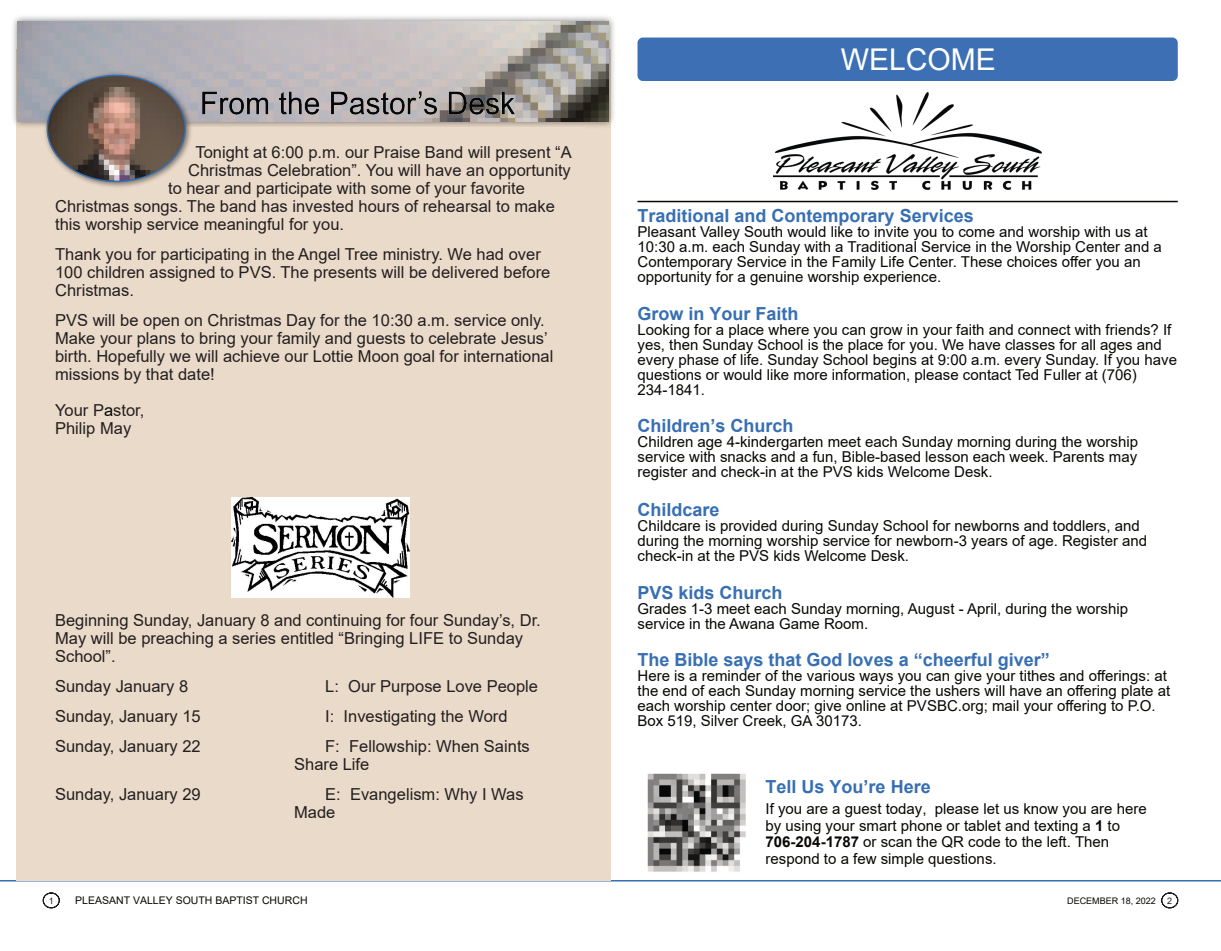
<style>
.page{position:relative;width:1221px;height:951px;background:#fff}
.page>*{position:absolute;margin:0;border:0;box-sizing:border-box;transform-origin:0 0}
.t1{font:30px "Arial";color:#fff}
.t2{font:700 18px "Arial";color:#376fb3}
.t3{font:16.5px/18px "Arial";color:#231f20}
.t4{font:15px/15px "Arial";color:#080704}
.t5{font:10.5px "Arial";color:#080704}
.t6{font:9px "Arial";color:#080704}
.t7{font:9px "Arial";color:#231f20}
.s1{color:#080704}
.s2{font-weight:700}
</style>
<div class="page">
<svg style="left:42px;top:892px;width:18px;height:16px"></svg>
<svg style="left:1161px;top:892px;width:17px;height:16px"></svg>
<hr style="left:0;top:879px;width:1220px;height:2px;background:#376fb3">
<img style="left:647px;top:773px;width:99px;height:99px">
<hr style="left:637px;top:201px;width:540px;height:1px;background:#080704">
<div style="left:637px;top:38px;width:540px;height:43px;background:#3c6fb3;border-radius:5px"></div>
<div style="left:16px;top:50px;width:594px;height:830px;background:#eadac9"></div>
<img style="left:13px;top:16px;width:601px;height:113px">
<img style="left:18px;top:21px;width:591px;height:101px">
<div style="left:43px;top:127px;width:540px;height:338px;background:#eadac9"></div>
<img style="left:232px;top:497px;width:178px;height:100px">
<img style="left:43px;top:71px;width:151px;height:116px">
<img style="left:47px;top:75px;width:138px;height:106px;border-radius:50%">
<img style="left:202px;top:92px;width:312px;height:23px">
<img style="left:773px;top:93px;width:268px;height:97px">
<p class="t3" style="left:195px;top:144px;width:378px">Tonight at 6:00 p.m. our Praise Band will present “A</p>
<p class="t3" style="left:188px;top:162px;width:384px">Christmas Celebration”. You will have an opportunity</p>
<p class="t3" style="left:168px;top:180px;width:358px">to hear and participate with some of your favorite</p>
<p class="t3" style="left:55px;top:198px;width:501px">Christmas songs. The band has invested hours of rehearsal to make</p>
<p class="t3" style="left:55px;top:216px;width:290px">this worship service meaningful for you.</p>
<p class="t3" style="left:55px;top:246px;width:497px">Thank you for participating in the Angel Tree ministry. We had over<br>100 children assigned to PVS. The presents will be delivered before<br>Christmas.</p>
<p class="t3" style="left:55px;top:312px;width:500px">PVS will be open on Christmas Day for the 10:30 a.m. service only.<br>Make your plans to bring your family and guests to celebrate Jesus’ birth. Hopefully we will achieve our Lottie Moon goal for international missions by that date!</p>
<p class="t3" style="left:55px;top:402px;width:91px">Your P<span class="s1">a</span>stor,<br>Philip May</p>
<p class="t3" style="left:55px;top:612px;width:487px">Beginning Sunday, January 8 and continuing for four Sunday’s, Dr.<br>May will be preaching a series entitled “Bringing LIFE to Sunday<br>School”.</p>
<p class="t3" style="left:55px;top:678px;width:135px">Sunday January 8</p>
<p class="t3" style="left:325px;top:678px;width:214px">L: Our Purpose Love People</p>
<p class="t3" style="left:55px;top:708px;width:147px">Sunday, January 15</p>
<p class="t3" style="left:325px;top:708px;width:184px">I: Investigating the Word</p>
<p class="t3" style="left:55px;top:738px;width:147px">Sunday, January 22</p>
<p class="t3" style="left:294px;top:738px;width:237px;text-indent:31px">F: Fellowship: When Saints<br>Share Life</p>
<p class="t3" style="left:55px;top:786px;width:147px">Sunday, January 29</p>
<p class="t3" style="left:294px;top:786px;width:231px;text-indent:31px">E: Evangelism: Why I Was<br>Made</p>
<h1 class="t1" style="left:840px;top:48px;width:157px">WELCOME</h1>
<p class="t2" style="left:637px;top:209px;width:338px">Traditional and Contemporary Services</p>
<p class="t4" style="left:637px;top:226px;width:526px">Pleasant Valley South would like to invite you to come and worship with us at 10:30 a.m. each Sunday with a Traditional Service in the Worship Center and a Contemporary Service in the Family Life Center. These choices offer you an opportunity for a genuine worship experience.</p>
<p class="t2" style="left:637px;top:306px;width:162px">Grow in Your Faith</p>
<p class="t4" style="left:637px;top:323px;width:541px">Looking for a place where you can grow in your faith and connect with friends? If yes, then Sunday School is the place for you. We have classes for all ages and every phase of life. Sunday School begins at 9:00 a.m. every Sunday. If you have questions or would like more information, please contact Ted Fuller at (706)<br>234-1841.</p>
<p class="t2" style="left:637px;top:419px;width:158px">Children’s Church</p>
<p class="t4" style="left:637px;top:436px;width:502px;text-align:justify">Children age 4-kindergarten meet each Sunday morning during the worship service with snacks and a fun, Bible-based lesson each week. Parents may register and check-in at the PVS kids Welcome Desk.</p>
<p class="t2" style="left:637px;top:503px;width:84px">Childcare</p>
<p class="t4" style="left:637px;top:520px;width:511px">Childcare is provided during Sunday School for newborns and toddlers, and during the morning worship service for newborn-3 years of age. Register and check-in at the PVS kids Welcome Desk.</p>
<p class="t2" style="left:637px;top:585px;width:147px">PVS kids Church</p>
<p class="t4" style="left:637px;top:602px;width:492px">Grades 1-3 meet each Sunday morning, August - April, during the worship service in the Awana Game Room.</p>
<p class="t2" style="left:637px;top:653px;width:414px">The Bible says that God loves a “cheerful giver”</p>
<p class="t4" style="left:637px;top:670px;width:534px">Here is a reminder of the various ways you can give your tithes and offerings: at the end of each Sunday morning service the ushers will have an offering plate at each worship center door; give online at PVSBC.org; mail your offering to P.O.<br>Box 519, Silver Creek, GA 30173.</p>
<p class="t2" style="left:765px;top:779px;width:167px">Tell Us You’re Here</p>
<p class="t4" style="left:765px;top:801px;width:383px;line-height:16.5px">If you are a guest today, please let us know you are here by using your smart phone or tablet and texting a <span class="s2">1</span> to <span class="s2">706-204-1787</span> or scan the QR code to the left. Then respond to a few simple questions.</p>
<p class="t7" style="left:49px;top:897px;width:7px">1</p>
<p class="t5" style="left:75px;top:896px;width:234px">PLEASANT VALLEY SOUTH BAPTIST CHURCH</p>
<p class="t6" style="left:1067px;top:897px;width:90px">DECEMBER 18, 2022</p>
<p class="t7" style="left:1167px;top:897px;width:7px">2</p>
</div>
